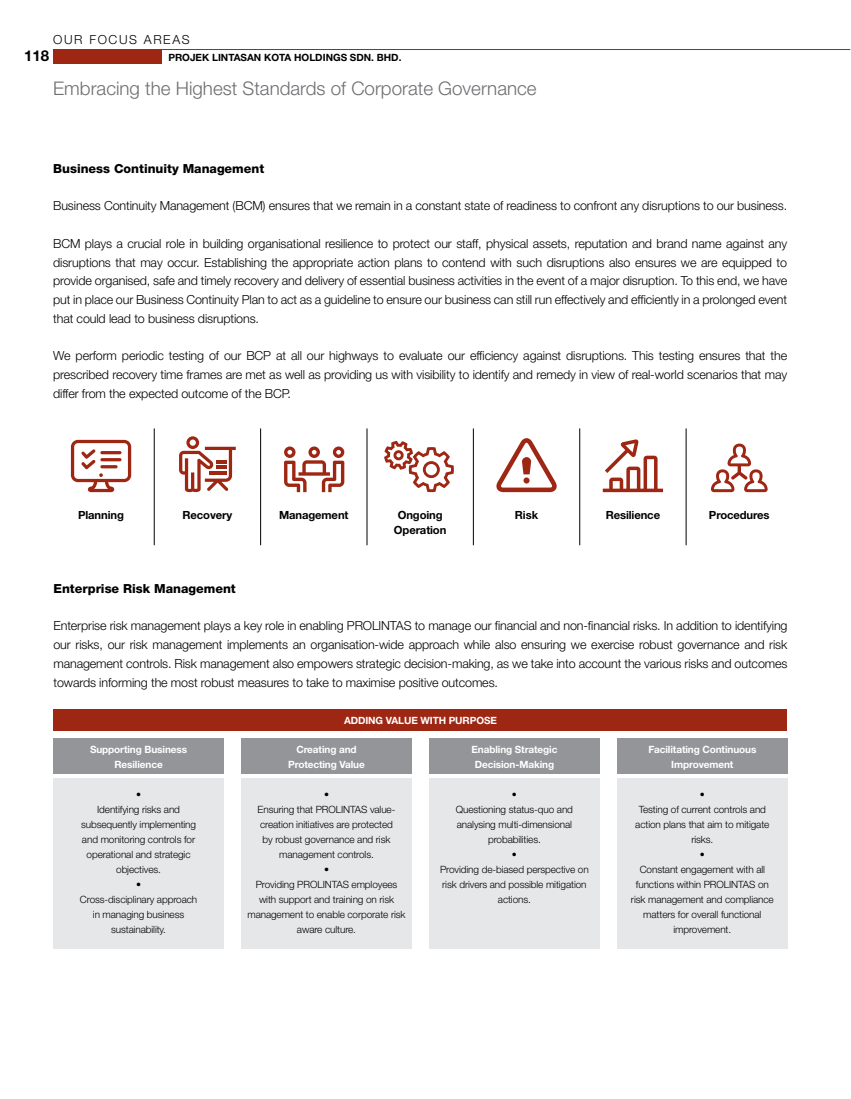
<style>
.page{position:relative;width:851px;height:1099px;background:#fff}
.page>*{position:absolute;margin:0;border:0;box-sizing:border-box;transform-origin:0 0}
.t1{font:300 18.75px "Helvetica Neue LT Std";color:#6d6e71}
.t2{font:700 15px "Helvetica Neue LT Std";color:#000}
.t3{font:300 12.5px/18.8px "Helvetica Neue LT Std";letter-spacing:-.01em;color:#000;text-align:justify}
.t4{font:800 12.5px "Helvetica Neue LT Std";color:#000}
.t5{font:300 12.5px "Helvetica Neue LT Std";letter-spacing:.13em;color:#000}
.t6{font:700 11.25px/15px "Helvetica Neue LT Std";letter-spacing:-.01em;color:#000;text-align:center}
.t7{font:300 10px/15px "Helvetica Neue LT Std";letter-spacing:-.01em;color:#000;text-align:center}
.t8{font:700 10px/15px "Helvetica Neue LT Std";letter-spacing:-.01em;color:#fff;text-align:center}
.t9{font:700 10px "Helvetica Neue LT Std";color:#000}
</style>
<div class="page">
<div style="left:53px;top:778px;width:171px;height:170px;background:#e6e7e8"></div>
<div style="left:429px;top:778px;width:170px;height:170px;background:#e6e7e8"></div>
<div style="left:241px;top:778px;width:170px;height:170px;background:#e6e7e8"></div>
<div style="left:617px;top:778px;width:170px;height:170px;background:#e6e7e8"></div>
<div style="left:53px;top:738px;width:171px;height:36px;background:#939598"></div>
<div style="left:429px;top:738px;width:170px;height:36px;background:#939598"></div>
<div style="left:241px;top:738px;width:170px;height:36px;background:#939598"></div>
<div style="left:617px;top:738px;width:170px;height:36px;background:#939598"></div>
<div style="left:53px;top:709px;width:734px;height:21px;background:#9e2714"></div>
<svg style="left:384px;top:441px;width:70px;height:51px"></svg>
<svg style="left:284px;top:446px;width:60px;height:46px"></svg>
<svg style="left:71px;top:440px;width:60px;height:52px"></svg>
<svg style="left:602px;top:439px;width:61px;height:53px"></svg>
<svg style="left:179px;top:436px;width:57px;height:56px"></svg>
<hr style="left:209px;top:472px;width:17px;height:3px;background:#9e2714">
<svg style="left:496px;top:438px;width:61px;height:54px"></svg>
<svg style="left:711px;top:443px;width:56px;height:49px"></svg>
<hr style="left:154px;top:428px;width:1px;height:117px;background:#000">
<hr style="left:366px;top:428px;width:1px;height:117px;background:#000">
<hr style="left:579px;top:428px;width:1px;height:117px;background:#000">
<hr style="left:260px;top:428px;width:1px;height:117px;background:#000">
<hr style="left:473px;top:428px;width:1px;height:117px;background:#000">
<hr style="left:685px;top:428px;width:1px;height:117px;background:#000">
<hr style="left:53px;top:49px;width:797px;height:1px;background:#9e2714">
<div style="left:53px;top:49px;width:109px;height:15px;background:#9e2714"></div>
<p class="t5" style="left:53px;top:32px;width:138px">OUR FOCUS AREAS</p>
<p class="t9" style="left:168px;top:51px;width:235px">PROJEK LINTASAN KOTA HOLDINGS SDN. BHD.</p>
<p class="t2" style="left:24px;top:46px;width:27px">118</p>
<h1 class="t1" style="left:53px;top:77px;width:485px">Embracing the Highest Standards of Corporate Governance</h1>
<p class="t4" style="left:53px;top:161px;width:212px">Business Continuity Management</p>
<p class="t3" style="left:53px;top:196px;width:735px">Business Continuity Management (BCM) ensures that we remain in a constant state of readiness to confront any disruptions to our business.</p>
<p class="t3" style="left:53px;top:234px;width:735px">BCM plays a crucial role in building organisational resilience to protect our staff, physical assets, reputation and brand name against any disruptions that may occur. Establishing the appropriate action plans to contend with such disruptions also ensures we are equipped to provide organised, safe and timely recovery and delivery of essential business activities in the event of a major disruption. To this end, we have put in place our Business Continuity Plan to act as a guideline to ensure our business can still run effectively and efficiently in a prolonged event that could lead to business disruptions.</p>
<p class="t3" style="left:53px;top:346px;width:735px">We perform periodic testing of our BCP at all our highways to evaluate our efficiency against disruptions. This testing ensures that the prescribed recovery time frames are met as well as providing us with visibility to identify and remedy in view of real-world scenarios that may differ from the expected outcome of the BCP.</p>
<p class="t6" style="left:394px;top:507px;width:54px">Ongoing<br>Operation</p>
<p class="t6" style="left:78px;top:507px;width:47px">Planning</p>
<p class="t6" style="left:182px;top:507px;width:51px">Recovery</p>
<p class="t6" style="left:279px;top:507px;width:71px">Management</p>
<p class="t6" style="left:515px;top:507px;width:25px">Risk</p>
<p class="t6" style="left:605px;top:507px;width:56px">Resilience</p>
<p class="t6" style="left:708px;top:507px;width:62px">Procedures</p>
<p class="t4" style="left:53px;top:581px;width:184px">Enterprise Risk Management</p>
<p class="t3" style="left:53px;top:616px;width:735px">Enterprise risk management plays a key role in enabling PROLINTAS to manage our financial and non-financial risks. In addition to identifying our risks, our risk management implements an organisation-wide approach while also ensuring we exercise robust governance and risk management controls. Risk management also empowers strategic decision-making, as we take into account the various risks and outcomes towards informing the most robust measures to take to maximise positive outcomes.</p>
<p class="t8" style="left:90px;top:741px;width:99px">Supporting Business<br>Resilience</p>
<p class="t7" style="left:80px;top:786px;width:119px">•<br>Identifying risks and subsequently implementing and monitoring controls for operational and strategic objectives.<br>•<br>Cross-disciplinary approach in managing business sustainability.</p>
<p class="t8" style="left:344px;top:712px;width:154px">ADDING VALUE WITH PURPOSE</p>
<p class="t8" style="left:288px;top:741px;width:78px">Creating and<br>Protecting Value</p>
<p class="t7" style="left:247px;top:786px;width:159px">•<br>Ensuring that PROLINTAS value&shy;creation initiatives are protected<br>by robust governance and risk management controls.<br>•<br>Providing PROLINTAS employees with support and training on risk management to enable corporate risk aware culture.</p>
<p class="t8" style="left:471px;top:741px;width:87px">Enabling Strategic<br>Decision-Making</p>
<p class="t7" style="left:440px;top:786px;width:150px">•<br>Questioning status-quo and analysing multi-dimensional probabilities.<br>•<br>Providing de-biased perspective on risk drivers and possible mitigation actions.</p>
<p class="t8" style="left:648px;top:741px;width:109px">Facilitating Continuous<br>Improvement</p>
<p class="t7" style="left:631px;top:786px;width:144px">•<br>Testing of current controls and action plans that aim to mitigate risks.<br>•<br>Constant engagement with all functions within PROLINTAS on risk management and compliance matters for overall functional improvement.</p>
</div>
